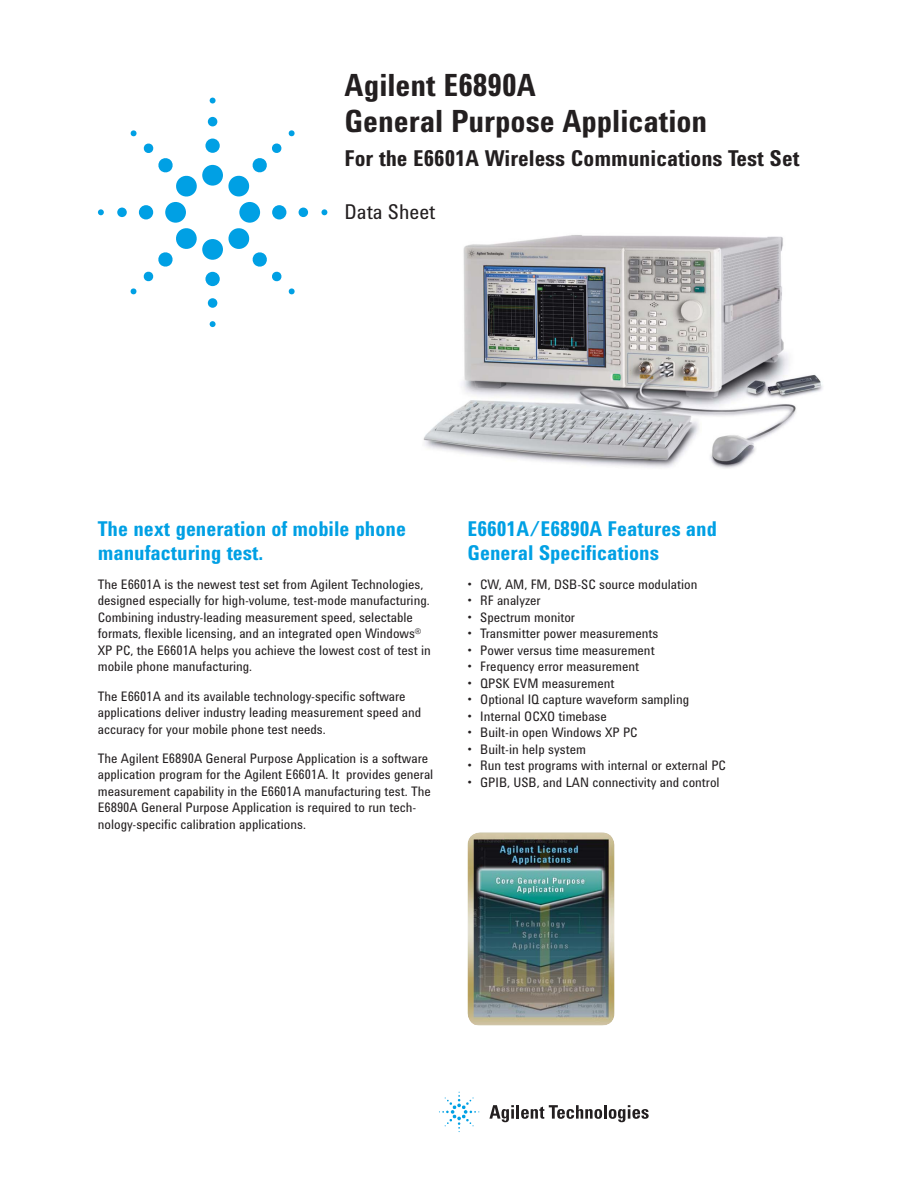
<style>
.page{position:relative;width:918px;height:1188px;background:#fff}
.page>*{position:absolute;margin:0;border:0;box-sizing:border-box;transform-origin:0 0}
.t1{font:700 31.5px/36px "Agilent Condensed CFF";color:#231f20}
.t2{font:700 22.5px "Agilent Condensed CFF";color:#231f20}
.t3{font:700 21px/24px "Agilent Condensed CFF";color:#00a0e4}
.t4{font:21px "Agilent Condensed CFF";color:#231f20}
.t5{font:13.5px/16.5px "Agilent Condensed CFF";color:#231f20}
</style>
<div class="page">
<svg style="left:489px;top:1105px;width:25px;height:17px"></svg>
<hr style="left:516px;top:1105px;width:3px;height:14px;background:#231f20">
<svg style="left:521px;top:1105px;width:81px;height:14px"></svg>
<hr style="left:604px;top:1105px;width:3px;height:14px;background:#231f20">
<svg style="left:609px;top:1105px;width:40px;height:17px"></svg>
<svg style="left:439px;top:1092px;width:40px;height:40px"></svg>
<div style="left:202px;top:165px;width:21px;height:21px;background:#00a0e4;border-radius:50%"></div>
<div style="left:205px;top:139px;width:15px;height:14px;background:#00a0e4;border-radius:50%"></div>
<div style="left:208px;top:117px;width:9px;height:9px;background:#00a0e4;border-radius:50%"></div>
<svg style="left:210px;top:98px;width:6px;height:5px"></svg>
<div style="left:239px;top:202px;width:21px;height:21px;background:#00a0e4;border-radius:50%"></div>
<div style="left:272px;top:205px;width:14px;height:14px;background:#00a0e4;border-radius:50%"></div>
<div style="left:299px;top:208px;width:9px;height:9px;background:#00a0e4;border-radius:50%"></div>
<svg style="left:321px;top:209px;width:6px;height:6px"></svg>
<div style="left:202px;top:239px;width:21px;height:21px;background:#00a0e4;border-radius:50%"></div>
<div style="left:205px;top:272px;width:15px;height:14px;background:#00a0e4;border-radius:50%"></div>
<div style="left:208px;top:298px;width:9px;height:10px;background:#00a0e4;border-radius:50%"></div>
<svg style="left:210px;top:321px;width:6px;height:6px"></svg>
<div style="left:165px;top:202px;width:21px;height:21px;background:#00a0e4;border-radius:50%"></div>
<div style="left:139px;top:205px;width:14px;height:14px;background:#00a0e4;border-radius:50%"></div>
<div style="left:117px;top:208px;width:10px;height:9px;background:#00a0e4;border-radius:50%"></div>
<svg style="left:98px;top:209px;width:6px;height:6px"></svg>
<svg style="left:228px;top:143px;width:54px;height:54px"></svg>
<svg style="left:288px;top:130px;width:7px;height:7px"></svg>
<svg style="left:228px;top:228px;width:54px;height:54px"></svg>
<svg style="left:288px;top:288px;width:7px;height:7px"></svg>
<svg style="left:143px;top:228px;width:54px;height:54px"></svg>
<svg style="left:130px;top:288px;width:7px;height:7px"></svg>
<svg style="left:143px;top:143px;width:54px;height:54px"></svg>
<svg style="left:130px;top:130px;width:7px;height:7px"></svg>
<img style="left:423px;top:235px;width:400px;height:233px">
<img style="left:468px;top:832px;width:147px;height:194px;border-radius:13px">
<h1 class="t1" style="left:344px;top:71px;width:364px">Agilent E6890A<br>General Purpose Application</h1>
<h2 class="t2" style="left:344px;top:150px;width:456px">For the E6601A Wireless Communications Test Set</h2>
<h3 class="t4" style="left:344px;top:205px;width:93px">Data Sheet</h3>
<h3 class="t3" style="left:98px;top:519px;width:310px">The next generation of mobile phone manufacturing test.</h3>
<p class="t5" style="left:98px;top:577px;width:335px">The E6601A is the newest test set from Agilent Technologies, designed especially for high-volume, test-mode manufacturing.<br>Combining industry-leading measurement speed, selectable formats, flexible licensing, and an integrated open Windows<sup>® </sup>XP PC, the E6601A helps you achieve the lowest cost of test in mobile phone manufacturing.</p>
<p class="t5" style="left:98px;top:689px;width:325px">The E6601A and its available technology-specific software applications deliver industry leading measurement speed and accuracy for your mobile phone test needs.</p>
<p class="t5" style="left:98px;top:751px;width:337px">The Agilent E6890A General Purpose Application is a software application program for the Agilent E6601A. It provides general measurement capability in the E6601A manufacturing test. The E6890A General Purpose Application is required to run tech&shy;nology-specific calibration applications.</p>
<h3 class="t3" style="left:468px;top:519px;width:251px">E6601A/E6890A Features and<br>General Specifications</h3>
<p class="t5" style="left:468px;top:577px;width:231px">• CW, AM, FM, DSB-SC source modulation</p>
<p class="t5" style="left:468px;top:594px;width:75px">• RF analyzer</p>
<p class="t5" style="left:468px;top:610px;width:109px">• Spectrum monitor</p>
<p class="t5" style="left:468px;top:627px;width:192px">• Transmitter power measurements</p>
<p class="t5" style="left:468px;top:643px;width:189px">• Power versus time measurement</p>
<p class="t5" style="left:468px;top:660px;width:173px">• Frequency error measurement</p>
<p class="t5" style="left:468px;top:676px;width:148px">• QPSK EVM measurement</p>
<p class="t5" style="left:468px;top:693px;width:223px">• Optional IQ capture waveform sampling</p>
<p class="t5" style="left:468px;top:709px;width:141px">• Internal OCXO timebase</p>
<p class="t5" style="left:468px;top:726px;width:172px">• Built-in open Windows XP PC</p>
<p class="t5" style="left:468px;top:742px;width:120px">• Built-in help system</p>
<p class="t5" style="left:468px;top:759px;width:260px">• Run test programs with internal or external PC</p>
<p class="t5" style="left:468px;top:775px;width:254px">• GPIB, USB, and LAN connectivity and control</p>
</div>
